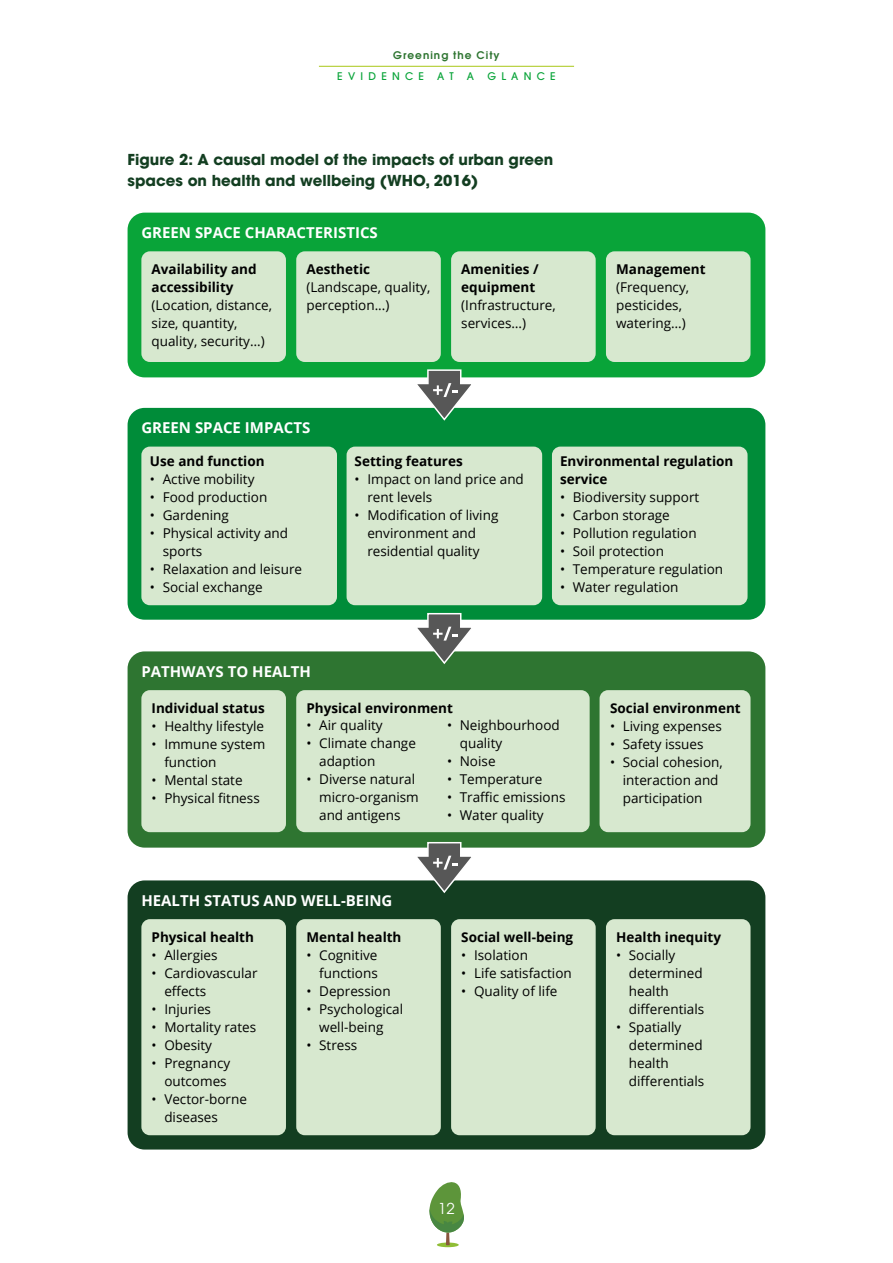
<style>
.page{position:relative;width:893px;height:1263px;background:#fff}
.page>*{position:absolute;margin:0;border:0;box-sizing:border-box;transform-origin:0 0}
.t1{font:700 15px "Open Sans";color:#fff}
.t2{font:700 15px/21px "Avant Garde";color:#133e21}
.t3{font:15px "Avant Garde";color:#fff}
.t4{font:13.5px/18px "Open Sans";color:#000}
.t5{font:700 13.5px/18px "Open Sans";color:#000}
.t6{font:500 10.5px "Avant Garde";letter-spacing:.5em;color:#09a439}
.t7{font:600 10.5px "Avant Garde";letter-spacing:.1em;color:#2e7531}
</style>
<div class="page">
<svg style="left:437px;top:1242px;width:22px;height:5px"></svg>
<svg style="left:429px;top:1182px;width:35px;height:63px"></svg>
<hr style="left:319px;top:66px;width:255px;height:1px;background:#a9c818">
<div style="left:128px;top:213px;width:637px;height:164px;background:#09a439;border-radius:17px"></div>
<div style="left:141px;top:251px;width:145px;height:111px;background:#d7e8cf;border-radius:9px"></div>
<div style="left:296px;top:251px;width:145px;height:111px;background:#d7e8cf;border-radius:9px"></div>
<div style="left:451px;top:251px;width:145px;height:111px;background:#d7e8cf;border-radius:9px"></div>
<div style="left:606px;top:251px;width:144px;height:111px;background:#d7e8cf;border-radius:9px"></div>
<div style="left:128px;top:408px;width:637px;height:212px;background:#008c39;border-radius:17px"></div>
<div style="left:141px;top:447px;width:196px;height:158px;background:#d7e8cf;border-radius:9px"></div>
<div style="left:347px;top:447px;width:195px;height:158px;background:#d7e8cf;border-radius:9px"></div>
<div style="left:552px;top:447px;width:195px;height:158px;background:#d7e8cf;border-radius:9px"></div>
<div style="left:128px;top:651px;width:637px;height:197px;background:#2e7531;border-radius:17px"></div>
<div style="left:141px;top:690px;width:145px;height:142px;background:#d7e8cf;border-radius:9px"></div>
<div style="left:296px;top:690px;width:294px;height:142px;background:#d7e8cf;border-radius:9px"></div>
<div style="left:600px;top:690px;width:150px;height:142px;background:#d7e8cf;border-radius:9px"></div>
<div style="left:128px;top:880px;width:637px;height:269px;background:#133e21;border-radius:17px"></div>
<div style="left:141px;top:919px;width:145px;height:216px;background:#d7e8cf;border-radius:9px"></div>
<div style="left:296px;top:919px;width:145px;height:216px;background:#d7e8cf;border-radius:9px"></div>
<div style="left:451px;top:919px;width:145px;height:216px;background:#d7e8cf;border-radius:9px"></div>
<div style="left:606px;top:919px;width:144px;height:216px;background:#d7e8cf;border-radius:9px"></div>
<svg style="left:413px;top:369px;width:63px;height:52px"></svg>
<svg style="left:413px;top:612px;width:63px;height:52px"></svg>
<svg style="left:413px;top:842px;width:63px;height:52px"></svg>
<p class="t7" style="left:393px;top:49px;width:108px">Greening the City</p>
<p class="t6" style="left:337px;top:70px;width:88px">EVIDENCE</p>
<p class="t6" style="left:437px;top:70px;width:18px">A T</p>
<p class="t6" style="left:467px;top:70px;width:9px">A</p>
<p class="t6" style="left:487px;top:70px;width:70px">GLANCE</p>
<p class="t2" style="left:128px;top:149px;width:427px">Figure 2: A causal model of the impacts of urban green spaces on health and wellbeing (WHO, 2016)</p>
<p class="t1" style="left:141px;top:222px;width:238px">GREEN SPACE CHARACTERISTICS</p>
<p class="t5" style="left:152px;top:260px;width:107px">Availability and accessibility</p>
<p class="t4" style="left:152px;top:296px;width:122px">(Location, distance, size, quantity, quality, security…)</p>
<p class="t5" style="left:306px;top:260px;width:65px">Aesthetic</p>
<p class="t4" style="left:306px;top:278px;width:125px">(Landscape, quality, perception...)</p>
<p class="t5" style="left:461px;top:260px;width:79px">Amenities / equipment</p>
<p class="t4" style="left:461px;top:296px;width:96px">(Infrastructure, services…)</p>
<p class="t5" style="left:616px;top:260px;width:91px">Management</p>
<p class="t4" style="left:616px;top:278px;width:75px">(Frequency, pesticides, watering…)</p>
<p class="t1" style="left:141px;top:417px;width:170px">GREEN SPACE IMPACTS</p>
<p class="t5" style="left:150px;top:452px;width:116px">Use and function</p>
<p class="t4" style="left:150px;top:470px;width:106px">• Active mobility</p>
<p class="t4" style="left:150px;top:488px;width:119px">• Food production</p>
<p class="t4" style="left:150px;top:506px;width:80px">• Gardening</p>
<p class="t4" style="left:163px;top:524px;width:127px;text-indent:-13px">• Physical activity and sports</p>
<p class="t4" style="left:150px;top:560px;width:154px">• Relaxation and leisure</p>
<p class="t4" style="left:150px;top:578px;width:114px">• Social exchange</p>
<p class="t5" style="left:355px;top:452px;width:110px">Setting features</p>
<p class="t4" style="left:367px;top:470px;width:158px;text-indent:-13px">• Impact on land price and rent levels</p>
<p class="t4" style="left:367px;top:506px;width:133px;text-indent:-13px">• Modification of living environment and residential quality</p>
<p class="t5" style="left:560px;top:452px;width:175px">Environmental regulation service</p>
<p class="t4" style="left:560px;top:488px;width:141px">• Biodiversity support</p>
<p class="t4" style="left:560px;top:506px;width:111px">• Carbon storage</p>
<p class="t4" style="left:560px;top:524px;width:138px">• Pollution regulation</p>
<p class="t4" style="left:560px;top:542px;width:105px">• Soil protection</p>
<p class="t4" style="left:560px;top:559px;width:165px">• Temperature regulation</p>
<p class="t4" style="left:560px;top:577px;width:120px">• Water regulation</p>
<p class="t1" style="left:141px;top:661px;width:171px">PATHWAYS TO HEALTH</p>
<p class="t5" style="left:152px;top:699px;width:115px">Individual status</p>
<p class="t4" style="left:152px;top:717px;width:114px">• Healthy lifestyle</p>
<p class="t4" style="left:164px;top:735px;width:103px;text-indent:-13px">• Immune system function</p>
<p class="t4" style="left:152px;top:771px;width:93px">• Mental state</p>
<p class="t4" style="left:152px;top:789px;width:110px">• Physical fitness</p>
<p class="t5" style="left:306px;top:699px;width:148px">Physical environment</p>
<p class="t4" style="left:460px;top:716px;width:101px;text-indent:-13px">• Neighbourhood quality</p>
<p class="t4" style="left:447px;top:752px;width:50px">• Noise</p>
<p class="t4" style="left:447px;top:770px;width:97px">• Temperature</p>
<p class="t4" style="left:447px;top:788px;width:120px">• Traffic emissions</p>
<p class="t4" style="left:447px;top:806px;width:98px">• Water quality</p>
<p class="t4" style="left:306px;top:716px;width:78px">• Air quality</p>
<p class="t4" style="left:319px;top:734px;width:98px;text-indent:-13px">• Climate change adaption</p>
<p class="t4" style="left:319px;top:770px;width:101px;text-indent:-13px">• Diverse natural micro-organism and antigens</p>
<p class="t1" style="left:141px;top:890px;width:252px">HEALTH STATUS AND WELL-BEING</p>
<p class="t5" style="left:152px;top:928px;width:104px">Physical health</p>
<p class="t4" style="left:152px;top:946px;width:68px">• Allergies</p>
<p class="t4" style="left:164px;top:964px;width:95px;text-indent:-13px">• Cardiovascular effects</p>
<p class="t4" style="left:152px;top:1000px;width:61px">• Injuries</p>
<p class="t4" style="left:152px;top:1018px;width:106px">• Mortality rates</p>
<p class="t4" style="left:152px;top:1036px;width:62px">• Obesity</p>
<p class="t4" style="left:152px;top:1054px;width:80px;text-align:right">• Pregnancy outcomes</p>
<p class="t4" style="left:164px;top:1090px;width:84px;text-indent:-13px">• Vector-borne diseases</p>
<p class="t5" style="left:306px;top:928px;width:97px">Mental health</p>
<p class="t4" style="left:306px;top:946px;width:73px;text-align:right">• Cognitive functions</p>
<p class="t4" style="left:306px;top:982px;width:86px">• Depression</p>
<p class="t4" style="left:306px;top:1000px;width:98px;text-align:center">• Psychological well-being</p>
<p class="t4" style="left:306px;top:1036px;width:52px">• Stress</p>
<p class="t5" style="left:461px;top:928px;width:113px">Social well-being</p>
<p class="t4" style="left:461px;top:946px;width:68px">• Isolation</p>
<p class="t4" style="left:461px;top:964px;width:112px">• Life satisfaction</p>
<p class="t4" style="left:461px;top:982px;width:98px">• Quality of life</p>
<p class="t3" style="left:438px;top:1200px;width:18px">12</p>
<p class="t5" style="left:610px;top:699px;width:132px">Social environment</p>
<p class="t4" style="left:610px;top:717px;width:113px">• Living expenses</p>
<p class="t4" style="left:610px;top:735px;width:95px">• Safety issues</p>
<p class="t4" style="left:623px;top:753px;width:101px;text-indent:-13px">• Social cohesion, interaction and participation</p>
<p class="t5" style="left:616px;top:928px;width:106px">Health inequity</p>
<p class="t4" style="left:629px;top:946px;width:77px;text-indent:-13px">• Socially determined health differentials</p>
<p class="t4" style="left:629px;top:1018px;width:77px;text-indent:-13px">• Spatially determined health differentials</p>
</div>
